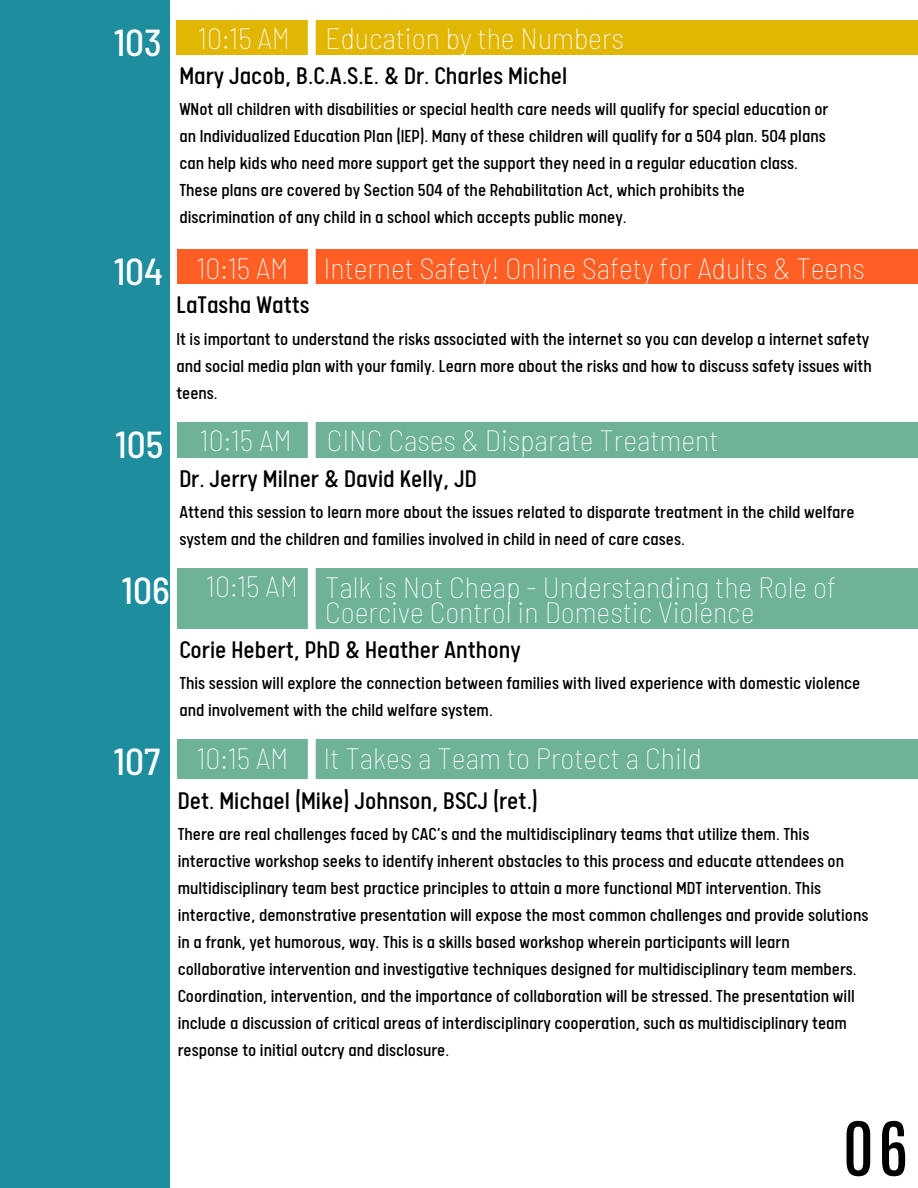
<style>
.page{position:relative;width:918px;height:1188px;background:#fff}
.page>*{position:absolute;margin:0;border:0;box-sizing:border-box;transform-origin:0 0}
.t1{font:700 64.65px "Antonio";color:#000}
.t2{font:100 semi-condensed 30px/25.8px "Barlow";color:#fff}
.t3{font:27px "Calps";color:#000}
.t4{font:19.5px/27px "Calps";color:#000}
.s1{font-weight:500;font-size:37.5px}
</style>
<div class="page">
<div style="left:0;top:249px;width:918px;height:35px;background:#ff5f24"></div>
<div style="left:0;top:422px;width:918px;height:36px;background:#6eb297"></div>
<div style="left:0;top:568px;width:918px;height:61px;background:#6eb297"></div>
<div style="left:0;top:739px;width:918px;height:40px;background:#6eb297"></div>
<div style="left:1px;top:0;width:176px;height:1188px;background:#fff"></div>
<div style="left:0;top:0;width:169px;height:1188px;background:#1e8d9e"></div>
<div style="left:177px;top:20px;width:741px;height:35px;background:#e1b703"></div>
<div style="left:308px;top:0;width:8px;height:1188px;background:#fff"></div>
<h2 class="t2" style="left:114px;top:24px;width:512px"><span class="s1">103</span> 10:15 AM Education by the Numbers</h2>
<h3 class="t3" style="left:179px;top:64px;width:390px">Mary Jacob, B.C.A.S.E. &amp; Dr. Charles Michel</h3>
<p class="t4" style="left:179px;top:98px;width:650px">WNot all children with disabilities or special health care needs will qualify for special education or an Individualized Education Plan (IEP). Many of these children will qualify for a 504 plan. 504 plans can help kids who need more support get the support they need in a regular education class.<br>These plans are covered by Section 504 of the Rehabilitation Act, which prohibits the discrimination of any child in a school which accepts public money.</p>
<h2 class="t2" style="left:114px;top:254px;width:753px"><span class="s1">104</span> 10:15 AM Internet Safety! Online Safety for Adults &amp; Teens</h2>
<h3 class="t3" style="left:176px;top:294px;width:135px">LaTasha Watts</h3>
<p class="t4" style="left:176px;top:328px;width:697px">It is important to understand the risks associated with the internet so you can develop a internet safety and social media plan with your family. Learn more about the risks and how to discuss safety issues with teens.</p>
<h2 class="t2" style="left:115px;top:426px;width:605px"><span class="s1">105</span> 10:15 AM CINC Cases &amp; Disparate Treatment</h2>
<h3 class="t3" style="left:179px;top:467px;width:299px">Dr. Jerry Milner &amp; David Kelly, JD</h3>
<p class="t4" style="left:179px;top:501px;width:677px">Attend this session to learn more about the issues related to disparate treatment in the child welfare system and the children and families involved in child in need of care cases.</p>
<h2 class="t2" style="left:325px;top:573px;width:513px;text-indent:-204px"><span class="s1">106</span> 10:15 AM Talk is Not Cheap - Understanding the Role of<br>Coercive Control in Domestic Violence</h2>
<h3 class="t3" style="left:179px;top:638px;width:343px">Corie Hebert, PhD &amp; Heather Anthony</h3>
<p class="t4" style="left:179px;top:673px;width:683px">This session will explore the connection between families with lived experience with domestic violence and involvement with the child welfare system.</p>
<h2 class="t2" style="left:114px;top:744px;width:590px"><span class="s1">107</span> 10:15 AM It Takes a Team to Protect a Child</h2>
<h3 class="t3" style="left:178px;top:789px;width:362px">Det. Michael (Mike) Johnson, BSCJ (ret.)</h3>
<p class="t4" style="left:178px;top:824px;width:692px">There are real challenges faced by CAC’s and the multidisciplinary teams that utilize them. This interactive workshop seeks to identify inherent obstacles to this process and educate attendees on multidisciplinary team best practice principles to attain a more functional MDT intervention. This interactive, demonstrative presentation will expose the most common challenges and provide solutions in a frank, yet humorous, way. This is a skills based workshop wherein participants will learn collaborative intervention and investigative techniques designed for multidisciplinary team members.<br>Coordination, intervention, and the importance of collaboration will be stressed. The presentation will include a discussion of critical areas of interdisciplinary cooperation, such as multidisciplinary team response to initial outcry and disclosure.</p>
<h1 class="t1" style="left:843px;top:1102px;width:67px">06</h1>
</div>
